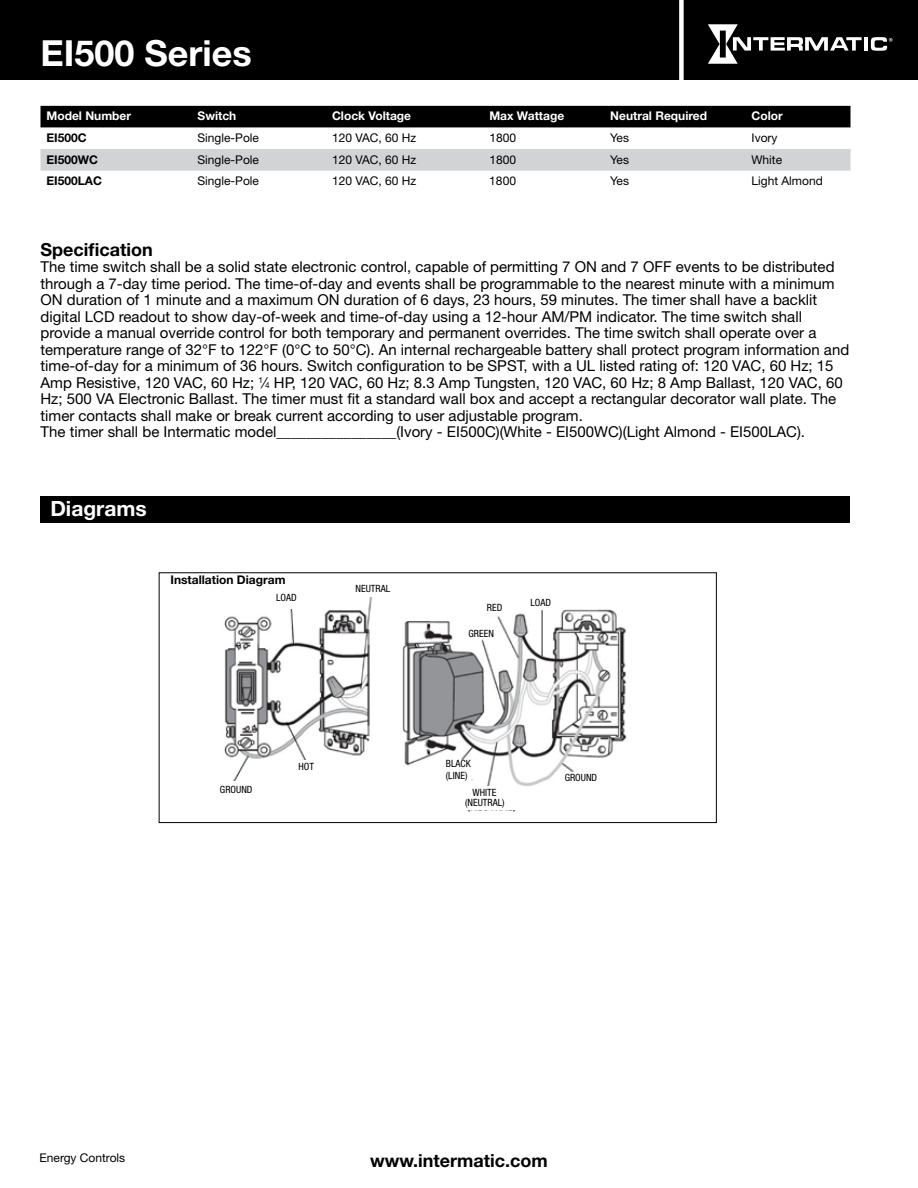
<style>
.page{position:relative;width:918px;height:1188px;background:#fff}
.page>*{position:absolute;margin:0;border:0;box-sizing:border-box;transform-origin:0 0}
.t1{font:700 36px "Helvetica Neue LT Std";color:#fff}
.t2{font:700 21px "Helvetica Neue LT Std";color:#fff}
.t3{font:700 18px "Helvetica Neue LT Std";color:#000}
.t4{font:15px/16.5px "Helvetica Neue LT Std";color:#000}
.t5{font:12px "Helvetica Neue LT Std";color:#000}
.t6{font:700 12px "Helvetica Neue LT Std";color:#fff}
.t7{font:700 12px "Helvetica Neue LT Std";color:#000}
.t8{font:condensed 10.05px/12px "Helvetica Neue LT Std";color:#000}
.s1{font-size:8.25px}
</style>
<div class="page">
<div style="left:0;top:0;width:918px;height:80px;background:#000"></div>
<hr style="left:864px;top:37px;width:4px;height:14px;background:#fff">
<svg style="left:871px;top:37px;width:22px;height:14px"></svg>
<svg style="left:708px;top:24px;width:154px;height:40px"></svg>
<div style="left:679px;top:0;width:5px;height:82px;background:#fff"></div>
<div style="left:40px;top:497px;width:810px;height:26px;background:#000"></div>
<img style="left:224px;top:597px;width:403px;height:215px">
<div style="left:212px;top:782px;width:59px;height:23px;background:#fff"></div>
<div style="left:289px;top:760px;width:61px;height:23px;background:#fff"></div>
<div style="left:263px;top:585px;width:61px;height:24px;background:#fff"></div>
<div style="left:453px;top:603px;width:60px;height:12px;background:#fff"></div>
<div style="left:457px;top:628px;width:41px;height:11px;background:#fff"></div>
<div style="left:426px;top:760px;width:60px;height:18px;background:#fff"></div>
<div style="left:460px;top:787px;width:60px;height:23px;background:#fff"></div>
<div style="left:555px;top:772px;width:61px;height:11px;background:#fff"></div>
<hr style="left:542px;top:610px;width:1px;height:46px;background:#231f20">
<div style="left:159px;top:572px;width:558px;height:251px;border:1px solid #000"></div>
<div style="left:40px;top:106px;width:810px;height:21px;background:#000"></div>
<div style="left:40px;top:149px;width:810px;height:22px;background:#d1d3d4"></div>
<h1 class="t1" style="left:40px;top:31px;width:213px">EI500 Series</h1>
<p class="t6" style="left:46px;top:109px;width:86px">Model Number</p>
<p class="t6" style="left:198px;top:109px;width:40px">Switch</p>
<p class="t6" style="left:332px;top:109px;width:81px">Clock Voltage</p>
<p class="t6" style="left:489px;top:109px;width:76px">Max Wattage</p>
<p class="t6" style="left:610px;top:109px;width:98px">Neutral Required</p>
<p class="t6" style="left:752px;top:109px;width:33px">Color</p>
<p class="t7" style="left:46px;top:130px;width:42px">EI500C</p>
<p class="t5" style="left:198px;top:131px;width:63px">Single-Pole</p>
<p class="t5" style="left:332px;top:131px;width:86px">120 VAC, 60 Hz</p>
<p class="t5" style="left:489px;top:131px;width:28px">1800</p>
<p class="t5" style="left:610px;top:131px;width:20px">Yes</p>
<p class="t5" style="left:752px;top:131px;width:27px">Ivory</p>
<p class="t7" style="left:46px;top:152px;width:53px">EI500WC</p>
<p class="t5" style="left:198px;top:152px;width:63px">Single-Pole</p>
<p class="t5" style="left:332px;top:152px;width:86px">120 VAC, 60 Hz</p>
<p class="t5" style="left:489px;top:152px;width:28px">1800</p>
<p class="t5" style="left:610px;top:152px;width:20px">Yes</p>
<p class="t5" style="left:752px;top:152px;width:32px">White</p>
<p class="t7" style="left:46px;top:174px;width:57px">EI500LAC</p>
<p class="t5" style="left:197px;top:174px;width:63px">Single-Pole</p>
<p class="t5" style="left:332px;top:174px;width:86px">120 VAC, 60 Hz</p>
<p class="t5" style="left:489px;top:174px;width:28px">1800</p>
<p class="t5" style="left:610px;top:174px;width:20px">Yes</p>
<p class="t5" style="left:752px;top:174px;width:73px">Light Almond</p>
<p class="t3" style="left:40px;top:238px;width:114px">Specification</p>
<p class="t4" style="left:40px;top:259px;width:810px">The time switch shall be a solid state electronic control, capable of permitting 7 ON and 7 OFF events to be distributed through a 7-day time period. The time-of-day and events shall be programmable to the nearest minute with a minimum ON duration of 1 minute and a maximum ON duration of 6 days, 23 hours, 59 minutes. The timer shall have a backlit digital LCD readout to show day-of-week and time-of-day using a 12-hour AM/PM indicator. The time switch shall provide a manual override control for both temporary and permanent overrides. The time switch shall operate over a temperature range of 32°F to 122°F (0°C to 50°C). An internal rechargeable battery shall protect program information and time-of-day for a minimum of 36 hours. Switch configuration to be SPST, with a UL listed rating of: 120 VAC, 60 Hz; 15<br>Amp Resistive, 120 VAC, 60 Hz; <sup>1</sup>⁄<span class="s1">4</span> HP, 120 VAC, 60 Hz; 8.3 Amp Tungsten, 120 VAC, 60 Hz; 8 Amp Ballast, 120 VAC, 60<br>Hz; 500 VA Electronic Ballast. The timer must fit a standard wall box and accept a rectangular decorator wall plate. The timer contacts shall make or break current according to user adjustable program.<br>The timer shall be Intermatic model________________(Ivory - EI500C)(White - EI500WC)(Light Almond - EI500LAC).</p>
<h2 class="t2" style="left:50px;top:495px;width:98px">Diagrams</h2>
<p class="t7" style="left:171px;top:572px;width:117px">Installation Diagram</p>
<p class="t8" style="left:276px;top:591px;width:22px">LOAD</p>
<p class="t8" style="left:355px;top:583px;width:36px">NEUTRAL</p>
<p class="t8" style="left:220px;top:784px;width:34px">GROUND</p>
<p class="t8" style="left:299px;top:760px;width:17px">HOT</p>
<p class="t8" style="left:487px;top:601px;width:17px">RED</p>
<p class="t8" style="left:468px;top:627px;width:27px">GREEN</p>
<p class="t8" style="left:530px;top:596px;width:22px">LOAD</p>
<p class="t8" style="left:446px;top:757px;width:26px">BLACK (LINE)</p>
<p class="t8" style="left:473px;top:787px;width:25px">WHITE</p>
<p class="t8" style="left:465px;top:796px;width:41px">(NEUTRAL)</p>
<p class="t8" style="left:565px;top:771px;width:34px">GROUND</p>
<p class="t5" style="left:40px;top:1151px;width:87px">Energy Controls</p>
<p class="t3" style="left:370px;top:1150px;width:179px">www.intermatic.com</p>
</div>
